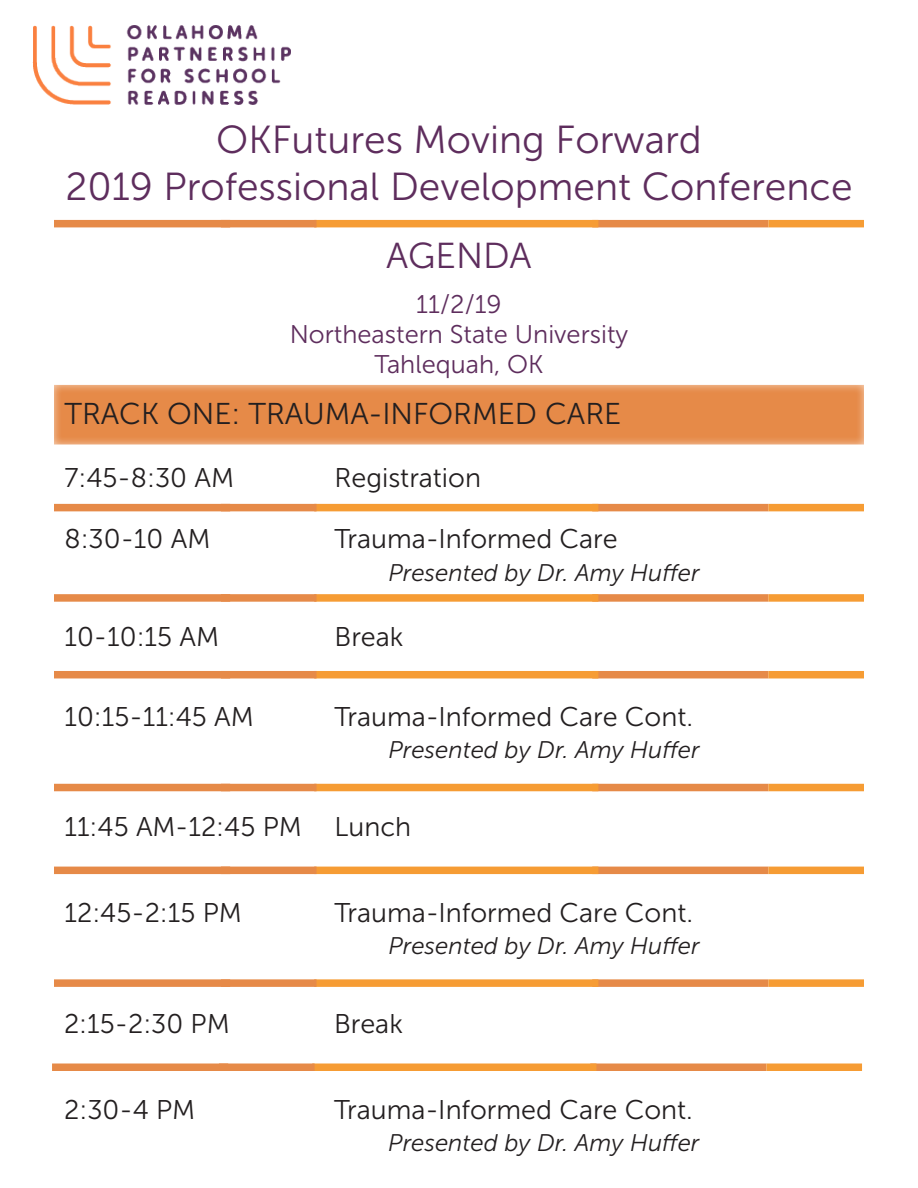
<style>
.page{position:relative;width:918px;height:1188px;background:#fff}
.page>*{position:absolute;margin:0;border:0;box-sizing:border-box;transform-origin:0 0}
.t1{font:39px "Museo Sans 300";color:#5e2d5d}
.t2{font:36px "Museo Sans 300";color:#5e2d5d}
.t3{font:30px "Museo Sans 300";color:#231f20}
.t4{font:27px "Museo Sans 300";color:#231f20}
.t5{font:25.5px "Museo Sans 300";color:#5e2d5d}
.t6{font:italic 24px "Museo Sans 300";color:#231f20}
</style>
<div class="page">
<div style="left:592px;top:220px;width:176px;height:7px;background:#e68a48"></div>
<div style="left:768px;top:220px;width:96px;height:7px;background:#f69c34"></div>
<div style="left:314px;top:220px;width:284px;height:7px;background:#f69c34"></div>
<div style="left:221px;top:220px;width:96px;height:7px;background:#e68a48"></div>
<div style="left:54px;top:220px;width:176px;height:7px;background:#e68a48"></div>
<img style="left:32px;top:25px;width:259px;height:80px">
<div style="left:54px;top:383px;width:811px;height:63px;background:#fff;opacity:.75"></div>
<div style="left:592px;top:504px;width:176px;height:7px;background:#e68a48"></div>
<div style="left:768px;top:504px;width:96px;height:7px;background:#f69c34"></div>
<div style="left:314px;top:504px;width:284px;height:7px;background:#f69c34"></div>
<div style="left:221px;top:504px;width:96px;height:7px;background:#e68a48"></div>
<div style="left:54px;top:504px;width:176px;height:7px;background:#e68a48"></div>
<div style="left:592px;top:594px;width:176px;height:8px;background:#e68a48"></div>
<div style="left:768px;top:594px;width:96px;height:8px;background:#f69c34"></div>
<div style="left:314px;top:594px;width:284px;height:8px;background:#f69c34"></div>
<div style="left:221px;top:594px;width:96px;height:8px;background:#e68a48"></div>
<div style="left:54px;top:594px;width:176px;height:8px;background:#e68a48"></div>
<div style="left:592px;top:671px;width:176px;height:7px;background:#e68a48"></div>
<div style="left:768px;top:671px;width:96px;height:7px;background:#f69c34"></div>
<div style="left:314px;top:671px;width:284px;height:7px;background:#f69c34"></div>
<div style="left:221px;top:671px;width:96px;height:7px;background:#e68a48"></div>
<div style="left:54px;top:671px;width:176px;height:7px;background:#e68a48"></div>
<div style="left:592px;top:784px;width:176px;height:7px;background:#e68a48"></div>
<div style="left:768px;top:784px;width:96px;height:7px;background:#f69c34"></div>
<div style="left:314px;top:784px;width:284px;height:7px;background:#f69c34"></div>
<div style="left:221px;top:784px;width:96px;height:7px;background:#e68a48"></div>
<div style="left:54px;top:784px;width:176px;height:7px;background:#e68a48"></div>
<div style="left:592px;top:867px;width:176px;height:7px;background:#e68a48"></div>
<div style="left:768px;top:867px;width:96px;height:7px;background:#f69c34"></div>
<div style="left:314px;top:867px;width:284px;height:7px;background:#f69c34"></div>
<div style="left:221px;top:867px;width:96px;height:7px;background:#e68a48"></div>
<div style="left:54px;top:867px;width:176px;height:7px;background:#e68a48"></div>
<div style="left:592px;top:979px;width:176px;height:8px;background:#e68a48"></div>
<div style="left:768px;top:979px;width:96px;height:8px;background:#f69c34"></div>
<div style="left:314px;top:979px;width:284px;height:8px;background:#f69c34"></div>
<div style="left:221px;top:979px;width:96px;height:8px;background:#e68a48"></div>
<div style="left:54px;top:979px;width:176px;height:8px;background:#e68a48"></div>
<div style="left:590px;top:1064px;width:176px;height:7px;background:#e68a48"></div>
<div style="left:766px;top:1064px;width:96px;height:7px;background:#f69c34"></div>
<div style="left:312px;top:1064px;width:284px;height:7px;background:#f69c34"></div>
<div style="left:219px;top:1064px;width:96px;height:7px;background:#e68a48"></div>
<div style="left:52px;top:1064px;width:176px;height:7px;background:#e68a48"></div>
<p class="t1" style="left:216px;top:119px;width:487px">OKFutures Moving Forward</p>
<p class="t1" style="left:65px;top:166px;width:789px">2019 Professional Development Conference</p>
<p class="t2" style="left:386px;top:236px;width:147px">AGENDA</p>
<p class="t5" style="left:416px;top:291px;width:87px">11/2/19</p>
<p class="t5" style="left:290px;top:321px;width:340px">Northeastern State University</p>
<p class="t5" style="left:374px;top:351px;width:171px">Tahlequah, OK</p>
<p class="t3" style="left:64px;top:397px;width:558px">TRACK ONE: TRAUMA-INFORMED CARE</p>
<p class="t4" style="left:64px;top:464px;width:171px">7:45-8:30 AM</p>
<p class="t4" style="left:334px;top:464px;width:148px">Registration</p>
<p class="t4" style="left:64px;top:525px;width:147px">8:30-10 AM</p>
<p class="t4" style="left:334px;top:525px;width:285px">Trauma-Informed Care</p>
<p class="t6" style="left:388px;top:560px;width:313px">Presented by Dr. Amy Huffer</p>
<p class="t4" style="left:64px;top:622px;width:156px">10-10:15 AM</p>
<p class="t4" style="left:334px;top:622px;width:70px">Break</p>
<p class="t4" style="left:64px;top:702px;width:191px">10:15-11:45 AM</p>
<p class="t4" style="left:334px;top:702px;width:360px">Trauma-Informed Care Cont.</p>
<p class="t6" style="left:388px;top:737px;width:313px">Presented by Dr. Amy Huffer</p>
<p class="t4" style="left:64px;top:812px;width:348px">11:45 AM-12:45 PM Lunch</p>
<p class="t4" style="left:64px;top:898px;width:179px">12:45-2:15 PM</p>
<p class="t4" style="left:334px;top:898px;width:360px">Trauma-Informed Care Cont.</p>
<p class="t6" style="left:388px;top:933px;width:313px">Presented by Dr. Amy Huffer</p>
<p class="t4" style="left:64px;top:1009px;width:167px">2:15-2:30 PM</p>
<p class="t4" style="left:334px;top:1009px;width:70px">Break</p>
<p class="t4" style="left:64px;top:1095px;width:133px">2:30-4 PM</p>
<p class="t4" style="left:334px;top:1095px;width:360px">Trauma-Informed Care Cont.</p>
<p class="t6" style="left:388px;top:1130px;width:313px">Presented by Dr. Amy Huffer</p>
</div>
